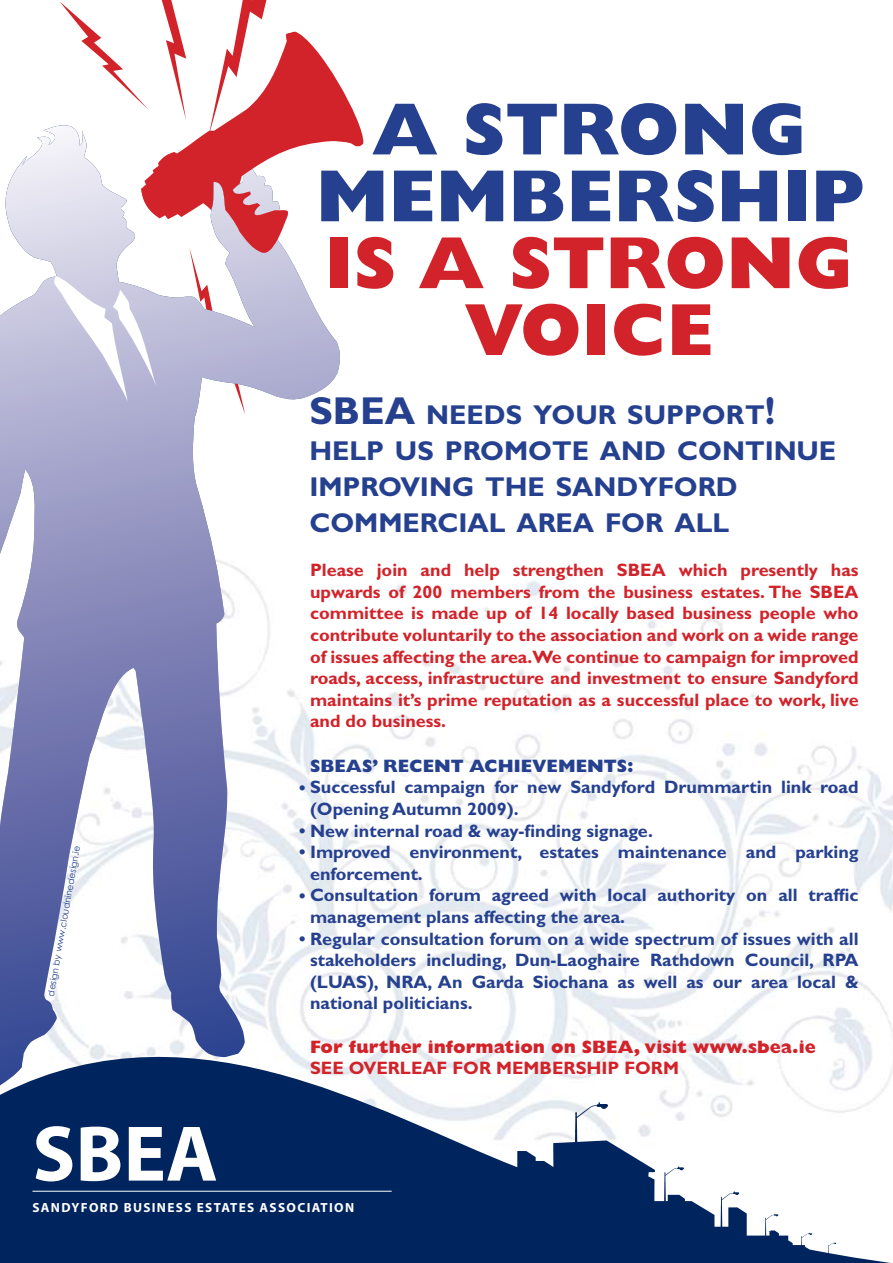
<style>
.page{position:relative;width:893px;height:1263px;background:#fff}
.page>*{position:absolute;margin:0;border:0;box-sizing:border-box;transform-origin:0 0}
.t1{font:700 79.5px "Myriad";color:#fff}
.t2{font:800 74.25px/66.9px "Gill Sans Std";color:#25408f;text-align:center}
.t3{font:800 74.25px/66.9px "Gill Sans Std";color:#d2232a;text-align:center}
.t4{font:700 27.3px/36px "Gill Sans Std";color:#25408f}
.t5{font:700 18px/21.6px "Gill Sans Std";color:#25408f}
.t6{font:700 18px/21.6px "Gill Sans Std";color:#d2232a;text-align:justify}
.t7{font:800 18px "Gill Sans Std";color:#d2232a}
.t8{font:800 18px "Gill Sans Std";color:#25408f}
.t9{font:700 13.2px "Myriad";letter-spacing:.1em;color:#fff}
.t10{font:9px "Century Gothic";color:#25408f}
.s1{font-size:39px}
</style>
<div class="page">
<svg style="left:162px;top:0;width:18px;height:31px"></svg>
<svg style="left:60px;top:2px;width:81px;height:101px"></svg>
<svg style="left:237px;top:0;width:30px;height:31px"></svg>
<svg style="left:242px;top:12px;width:25px;height:19px"></svg>
<img style="left:342px;top:580px;width:551px;height:454px">
<svg style="left:0;top:131px;width:342px;height:903px"></svg>
<svg style="left:141px;top:31px;width:223px;height:227px"></svg>
<svg style="left:54px;top:276px;width:102px;height:125px"></svg>
<svg style="left:0;top:1034px;width:893px;height:229px;fill:#00245d"></svg>
<hr style="left:32px;top:1191px;width:360px;height:1px;background:#fff">
<h2 class="t2" style="left:316px;top:96px;width:548px">A STRONG<br>MEMBERSHIP</h2>
<h2 class="t3" style="left:325px;top:230px;width:529px">IS A STRONG<br>VOICE</h2>
<h3 class="t4" style="left:309px;top:397px;width:525px"><span class="s1">SBEA</span> NEEDS YOUR SUPPORT<span class="s1">!<br></span>HELP US PROMOTE AND CONTINUE<br>IMPROVING THE SANDYFORD<br>COMMERCIAL AREA FOR ALL</h3>
<p class="t10" style="left:45px;top:995px;width:154px;rotate:-80deg">design by www.cloudninedesign.ie</p>
<p class="t6" style="left:310px;top:559px;width:550px">Please join and help strengthen SBEA which presently has upwards of 200 members from the business estates. The SBEA committee is made up of 14 locally based business people who contribute voluntarily to the association and work on a wide range of issues affecting the area.We continue to campaign for improved roads, access, infrastructure and investment to ensure Sandyford maintains it’s prime reputation as a successful place to work, live and do business.</p>
<p class="t8" style="left:310px;top:755px;width:13px">SBE</p>
<p class="t8" style="left:346px;top:755px;width:289px">AS’ RECENT ACHIEVEMENTS:</p>
<p class="t5" style="left:310px;top:776px;width:550px;text-indent:-11px">• Successful campaign for new Sandyford Drummartin link road (Opening Autumn 2009).</p>
<p class="t5" style="left:299px;top:819px;width:356px">• New internal road &amp; way-finding signage.</p>
<p class="t5" style="left:310px;top:841px;width:550px;text-indent:-11px">• Improved environment, estates maintenance and parking enforcement.</p>
<p class="t5" style="left:310px;top:884px;width:550px;text-indent:-11px">• Consultation forum agreed with local authority on all traffic management plans affecting the area.</p>
<p class="t5" style="left:310px;top:927px;width:550px;text-align:justify;text-indent:-11px">• Regular consultation forum on a wide spectrum of issues with all stakeholders including, Dun-Laoghaire Rathdown Council, RPA (LUAS), NRA, An Garda Siochana as well as our area local &amp; national politicians.</p>
<p class="t7" style="left:310px;top:1036px;width:285px">FOR FURTHER INFORMATION ON SBE</p>
<p class="t7" style="left:618px;top:1036px;width:200px">A, VISIT WWW.SBEA.IE</p>
<p class="t6" style="left:310px;top:1057px;width:80px">See overlea</p>
<p class="t6" style="left:436px;top:1057px;width:116px">f for members</p>
<p class="t6" style="left:587px;top:1057px;width:94px">hip form</p>
<h1 class="t1" style="left:32px;top:1113px;width:187px">SBEA</h1>
<p class="t9" style="left:32px;top:1201px;width:323px">SANDYFORD BUSINESS ESTATES ASSOCIATION</p>
</div>
